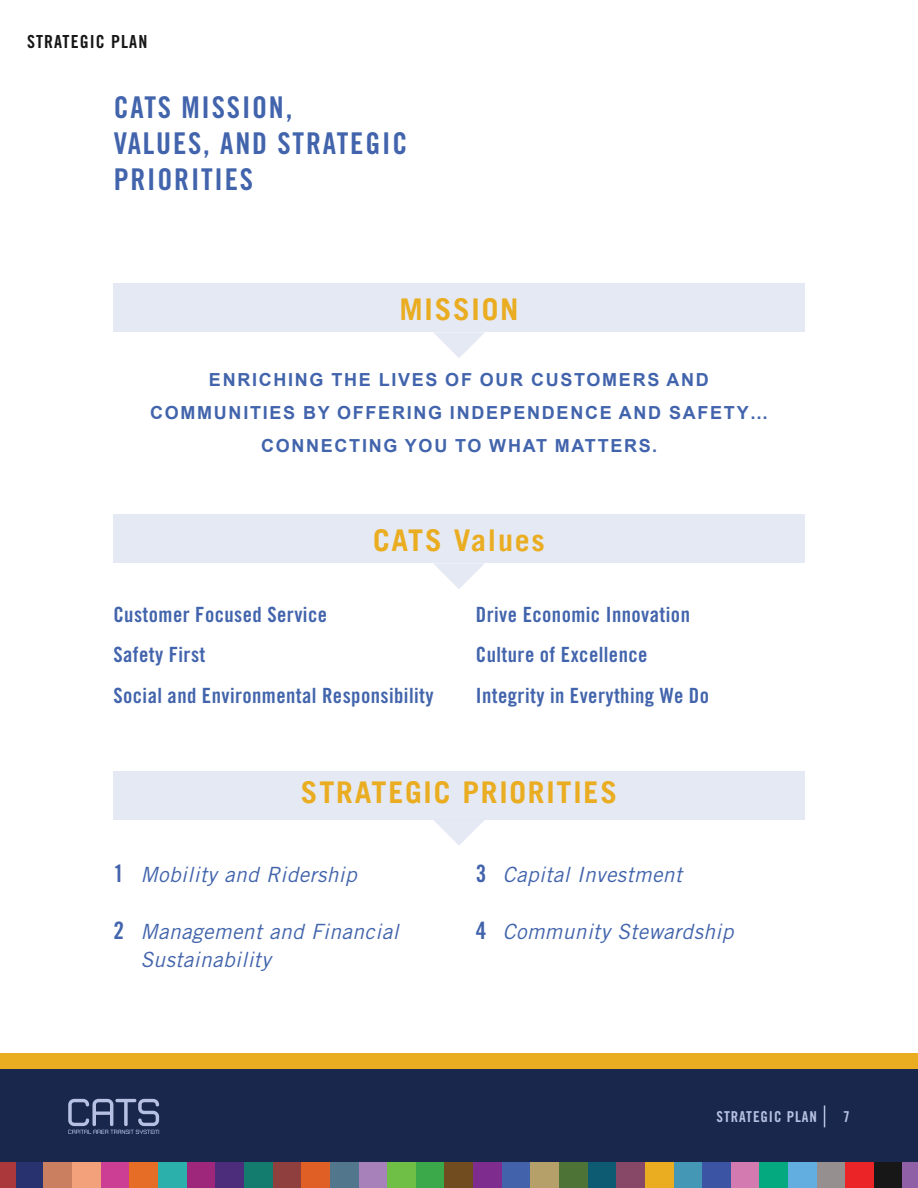
<style>
.page{position:relative;width:918px;height:1188px;background:#fff}
.page>*{position:absolute;margin:0;border:0;box-sizing:border-box;transform-origin:0 0}
.t1{font:30px/36px "Trade Gothic LT Std Bd Cn 20";letter-spacing:.06em;color:#4264ac}
.t2{font:700 30px "Trade Gothic LT";letter-spacing:.06em;color:#eaad21}
.t3{font:21px/40.5px "Trade Gothic LT Std Bd Cn 20";letter-spacing:.02em;color:#4264ac}
.t4{font:italic 21px/28.5px "Trade Gothic LT Std";letter-spacing:.02em;color:#4264ac}
.t5{font:700 18px/33px "Arial";letter-spacing:.095em;color:#4264ac;text-align:center}
.t6{font:18px "Trade Gothic LT Std Bd Cn 20";letter-spacing:.06em;color:#181718}
.t7{font:15px "Trade Gothic LT Std Bd Cn 20";letter-spacing:.06em;color:#b6c1e2}
.s1{font-family:"Trade Gothic LT Std Bd Cn 20";font-style:normal;font-size:24px}
</style>
<div class="page">
<div style="left:15px;top:1100px;width:29px;height:88px;background:#27326e"></div>
<div style="left:0;top:1100px;width:15px;height:88px;background:#ab383b"></div>
<div style="left:44px;top:1100px;width:28px;height:88px;background:#ca7f60"></div>
<div style="left:72px;top:1100px;width:29px;height:88px;background:#f3a17a"></div>
<div style="left:101px;top:1100px;width:29px;height:88px;background:#cb3e94"></div>
<div style="left:130px;top:1100px;width:28px;height:88px;background:#e66d26"></div>
<div style="left:158px;top:1100px;width:29px;height:88px;background:#2bb0ac"></div>
<div style="left:187px;top:1100px;width:29px;height:88px;background:#9e267b"></div>
<div style="left:216px;top:1100px;width:28px;height:88px;background:#4c2d7c"></div>
<div style="left:244px;top:1100px;width:29px;height:88px;background:#147c6e"></div>
<div style="left:273px;top:1100px;width:28px;height:88px;background:#8e3f3e"></div>
<div style="left:301px;top:1100px;width:29px;height:88px;background:#e05f25"></div>
<div style="left:330px;top:1100px;width:29px;height:88px;background:#52778c"></div>
<div style="left:359px;top:1100px;width:28px;height:88px;background:#a681ba"></div>
<div style="left:387px;top:1100px;width:29px;height:88px;background:#6fbe46"></div>
<div style="left:416px;top:1100px;width:29px;height:88px;background:#3ba949"></div>
<div style="left:445px;top:1100px;width:28px;height:88px;background:#704c1f"></div>
<div style="left:473px;top:1100px;width:29px;height:88px;background:#7e2d8e"></div>
<div style="left:502px;top:1100px;width:29px;height:88px;background:#4263ac"></div>
<div style="left:531px;top:1100px;width:28px;height:88px;background:#b4a068"></div>
<div style="left:559px;top:1100px;width:29px;height:88px;background:#4d7436"></div>
<div style="left:588px;top:1100px;width:28px;height:88px;background:#0c5b72"></div>
<div style="left:616px;top:1100px;width:29px;height:88px;background:#874868"></div>
<div style="left:645px;top:1100px;width:29px;height:88px;background:#eaad21"></div>
<div style="left:674px;top:1100px;width:28px;height:88px;background:#4497b5"></div>
<div style="left:702px;top:1100px;width:29px;height:88px;background:#3c54a4"></div>
<div style="left:731px;top:1100px;width:29px;height:88px;background:#d37ab1"></div>
<div style="left:760px;top:1100px;width:28px;height:88px;background:#04a980"></div>
<div style="left:788px;top:1100px;width:29px;height:88px;background:#62aee0"></div>
<div style="left:817px;top:1100px;width:29px;height:88px;background:#958f90"></div>
<div style="left:846px;top:1100px;width:28px;height:88px;background:#eb2428"></div>
<div style="left:874px;top:1100px;width:29px;height:88px;background:#181718"></div>
<div style="left:903px;top:1100px;width:15px;height:88px;background:#9060a7"></div>
<div style="left:0;top:1061px;width:918px;height:101px;background:#1a274d"></div>
<div style="left:0;top:1053px;width:918px;height:16px;background:#eaad21"></div>
<svg style="left:68px;top:1099px;width:91px;height:35px"></svg>
<svg style="left:824px;top:1105px;width:1px;height:22px"></svg>
<div style="left:113px;top:284px;width:692px;height:48px;background:#e5e9f4"></div>
<svg style="left:434px;top:332px;width:50px;height:26px"></svg>
<div style="left:113px;top:514px;width:692px;height:49px;background:#e5e9f4"></div>
<svg style="left:434px;top:563px;width:50px;height:26px"></svg>
<div style="left:113px;top:771px;width:692px;height:48px;background:#e5e9f4"></div>
<svg style="left:434px;top:820px;width:50px;height:25px"></svg>
<p class="t6" style="left:27px;top:30px;width:122px">STRATEGIC PLAN</p>
<h1 class="t1" style="left:114px;top:89px;width:295px">CATS MISSION,<br>VALUES, AND STRATEGIC<br>PRIORITIES</h1>
<h1 class="t2" style="left:399px;top:291px;width:121px">MISSION</h1>
<p class="t5" style="left:150px;top:363px;width:619px">ENRICHING THE LIVES OF OUR CUSTOMERS AND<br>COMMUNITIES BY OFFERING INDEPENDENCE AND SAFETY…<br>CONNECTING YOU TO WHAT MATTERS.</p>
<h1 class="t2" style="left:373px;top:522px;width:173px">CATS Values</h1>
<p class="t3" style="left:113px;top:594px;width:322px">Customer Focused Service<br>Safety First<br>Social and Environmental Responsibility</p>
<p class="t3" style="left:476px;top:594px;width:235px">Drive Economic Innovation<br>Culture of Excellence<br>Integrity in Everything We Do</p>
<h1 class="t2" style="left:301px;top:774px;width:318px">STRATEGIC PRIORITIES</h1>
<p class="t4" style="left:113px;top:860px;width:245px"><span class="s1">1</span> Mobility and Ridership</p>
<p class="t4" style="left:140px;top:917px;width:260px;text-indent:-27px"><span class="s1">2</span> Management and Financial<br>Sustainability</p>
<p class="t4" style="left:476px;top:860px;width:208px"><span class="s1">3</span> Capital Investment</p>
<p class="t4" style="left:476px;top:917px;width:259px"><span class="s1">4</span> Community Stewardship</p>
<p class="t7" style="left:717px;top:1107px;width:102px">STRATEGIC PLAN</p>
<p class="t7" style="left:843px;top:1107px;width:8px">7</p>
</div>
